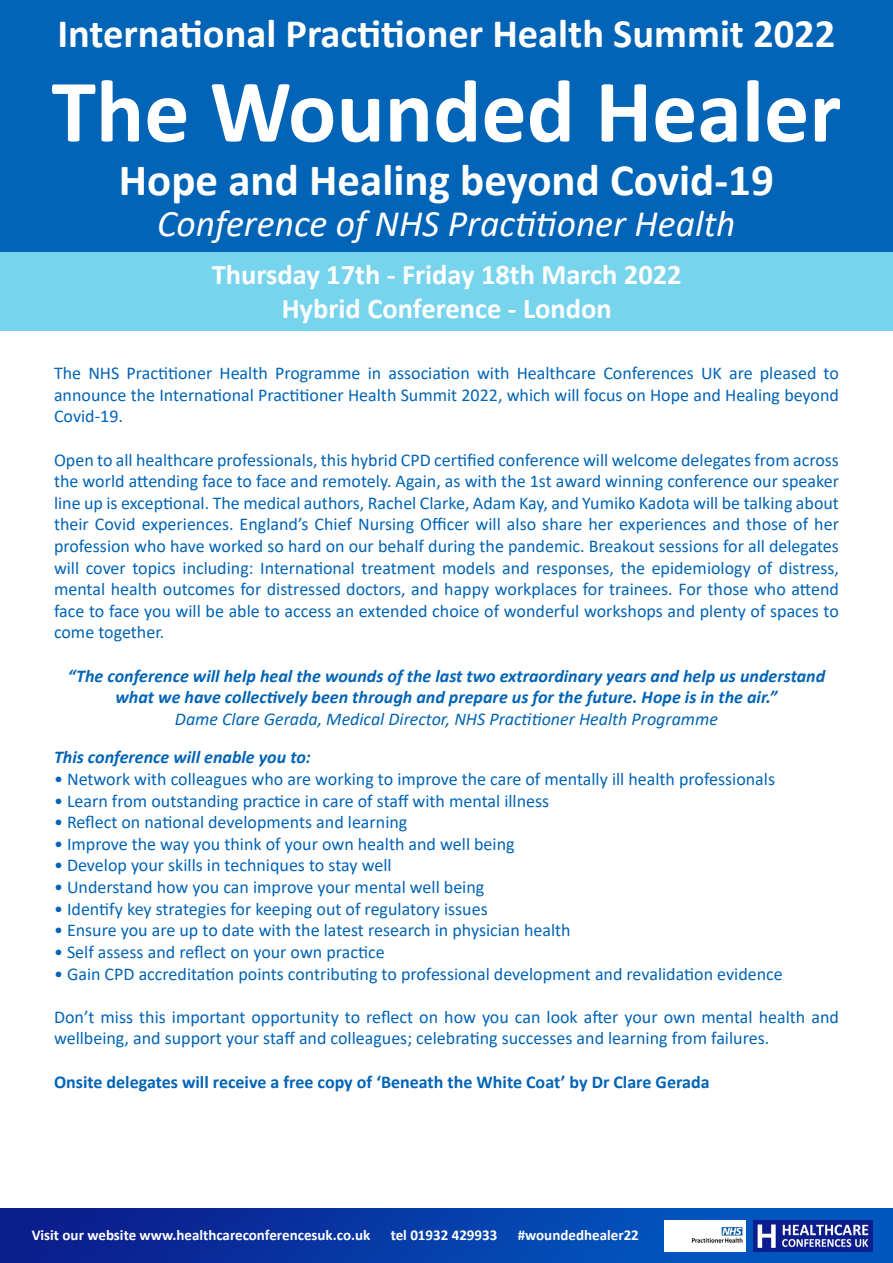
<style>
.page{position:relative;width:893px;height:1263px;background:#fff}
.page>*{position:absolute;margin:0;border:0;box-sizing:border-box;transform-origin:0 0}
.t1{font:700 90px "Calibri";color:#fff}
.t2{font:700 45px "Calibri";color:#fff}
.t3{font:700 40.5px "Calibri";color:#fff}
.t4{font:italic 37.5px "Calibri";color:#fff}
.t5{font:700 28.5px "Calibri";color:#fff}
.t6{font:18px/21.6px "Calibri";color:#0164b6;text-align:justify}
.Quotes{font:italic 700 18px/21.6px "Calibri";color:#0164b6;text-align:center}
.t7{font:700 18px "Calibri";color:#0164b6}
.Quotes_Source{font:italic 18px "Calibri";color:#0164b6}
.t8{font:700 15px "Calibri";color:#fff}
</style>
<div class="page">
<div style="left:0;top:0;width:893px;height:252px;background:#0164b6"></div>
<div style="left:0;top:252px;width:893px;height:79px;background:#77d4ed"></div>
<img style="left:0;top:1209px;width:893px;height:54px">
<img style="left:753px;top:1220px;width:119px;height:31px">
<img style="left:665px;top:1220px;width:81px;height:31px">
<p class="t3" style="left:57px;top:5px;width:779px">International Practitioner Health Summit 2022</p>
<p class="t1" style="left:51px;top:48px;width:791px">The Wounded Healer</p>
<p class="t2" style="left:119px;top:149px;width:656px">Hope and Healing beyond Covid-19</p>
<p class="t4" style="left:157px;top:197px;width:580px">Conference of NHS Practitioner Health</p>
<p class="t5" style="left:212px;top:254px;width:471px">Thursday 17th - Friday 18th March 2022</p>
<p class="t5" style="left:282px;top:288px;width:331px">Hybrid Conference - London</p>
<p class="t6" style="left:54px;top:362px;width:786px">The NHS Practitioner Health Programme in association with Healthcare Conferences UK are pleased to announce the International Practitioner Health Summit 2022, which will focus on Hope and Healing beyond Covid-19.</p>
<p class="t6" style="left:54px;top:448px;width:786px">Open to all healthcare professionals, this hybrid CPD certified conference will welcome delegates from across the world attending face to face and remotely. Again, as with the 1st award winning conference our speaker line up is exceptional. The medical authors, Rachel Clarke, Adam Kay, and Yumiko Kadota will be talking about their Covid experiences. England’s Chief Nursing Officer will also share her experiences and those of her profession who have worked so hard on our behalf during the pandemic. Breakout sessions for all delegates will cover topics including: International treatment models and responses, the epidemiology of distress, mental health outcomes for distressed doctors, and happy workplaces for trainees. For those who attend face to face you will be able to access an extended choice of wonderful workshops and plenty of spaces to come together.</p>
<p class="Quotes" style="left:68px;top:664px;width:759px">“The conference will help heal the wounds of the last two extraordinary years and help us understand what we have collectively been through and prepare us for the future. Hope is in the air.”</p>
<p class="Quotes_Source" style="left:175px;top:706px;width:545px">Dame Clare Gerada, Medical Director, NHS Practitioner Health Programme</p>
<p class="Quotes" style="left:54px;top:746px;width:258px">This conference will enable you to:</p>
<p class="t6" style="left:54px;top:768px;width:723px">• Network with colleagues who are working to improve the care of mentally ill health professionals</p>
<p class="t6" style="left:54px;top:789px;width:497px">• Learn from outstanding practice in care of staff with mental illness</p>
<p class="t6" style="left:54px;top:811px;width:355px">• Reflect on national developments and learning</p>
<p class="t6" style="left:54px;top:833px;width:462px">• Improve the way you think of your own health and well being</p>
<p class="t6" style="left:54px;top:854px;width:339px">• Develop your skills in techniques to stay well</p>
<p class="t6" style="left:54px;top:876px;width:432px">• Understand how you can improve your mental well being</p>
<p class="t6" style="left:54px;top:897px;width:435px">• Identify key strategies for keeping out of regulatory issues</p>
<p class="t6" style="left:54px;top:919px;width:518px">• Ensure you are up to date with the latest research in physician health</p>
<p class="t6" style="left:54px;top:941px;width:332px">• Self assess and reflect on your own practice</p>
<p class="t6" style="left:54px;top:962px;width:730px">• Gain CPD accreditation points contributing to professional development and revalidation evidence</p>
<p class="t6" style="left:54px;top:1005px;width:786px">Don’t miss this important opportunity to reflect on how you can look after your own mental health and wellbeing, and support your staff and colleagues; celebrating successes and learning from failures.</p>
<p class="t7" style="left:54px;top:1069px;width:657px">Onsite delegates will receive a free copy of ‘Beneath the White Coat’ by Dr Clare Gerada</p>
<p class="t8" style="left:32px;top:1224px;width:340px">Visit our website www.healthcareconferencesuk.co.uk</p>
<p class="t8" style="left:391px;top:1224px;width:108px">tel 01932 429933</p>
<p class="t8" style="left:518px;top:1224px;width:123px">#woundedhealer22</p>
</div>
